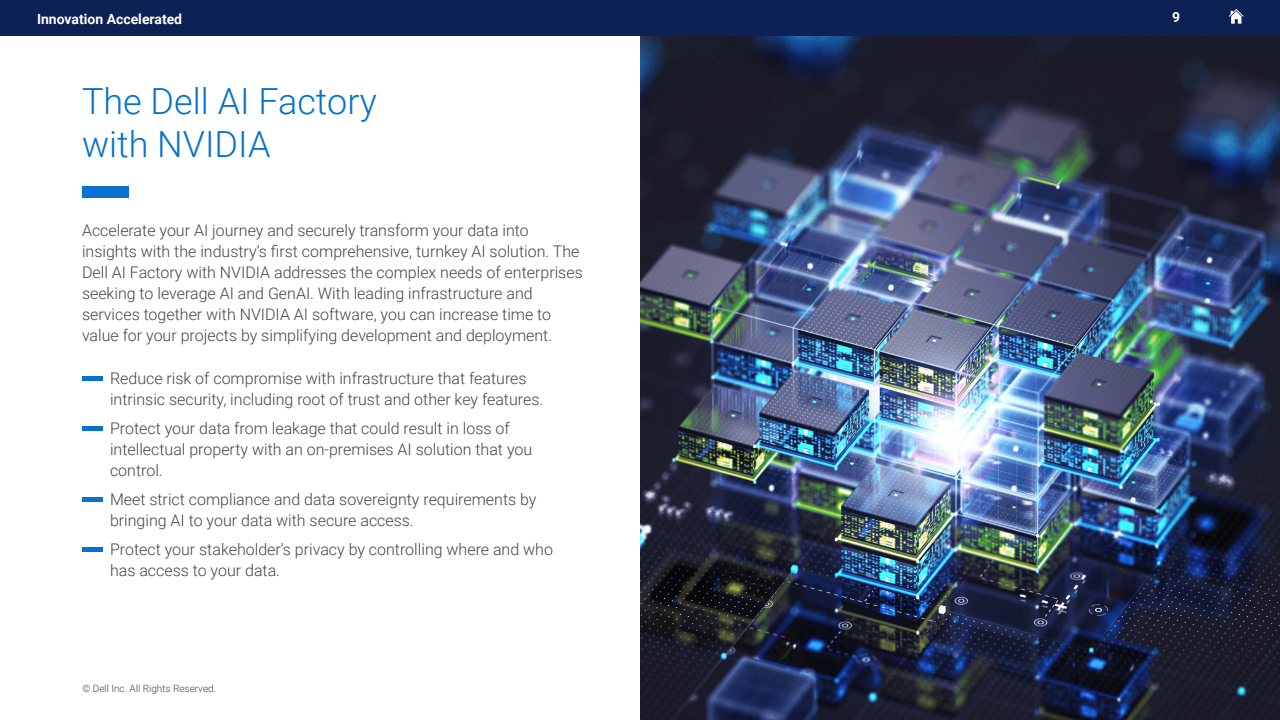
<style>
.page{position:relative;width:1280px;height:720px;background:#fff}
.page>*{position:absolute;margin:0;border:0;box-sizing:border-box;transform-origin:0 0}
.t1{font:300 36px/43.2px "Roboto";color:#0672cb}
.t2{font:300 16px/21px "Roboto";color:#444}
.t3{font:700 14px "Roboto";color:#fff}
.t4{font:300 10px "Roboto";color:#444}
</style>
<div class="page">
<div style="left:0;top:0;width:1280px;height:36px;background:#0d2155"></div>
<svg style="left:1229px;top:9px;width:15px;height:15px"></svg>
<img style="left:640px;top:36px;width:640px;height:684px">
<div style="left:82px;top:186px;width:46px;height:12px;background:#0672cb"></div>
<div style="left:82px;top:376px;width:20px;height:5px;background:#0672cb"></div>
<div style="left:82px;top:426px;width:20px;height:5px;background:#0672cb"></div>
<div style="left:82px;top:497px;width:20px;height:5px;background:#0672cb"></div>
<div style="left:82px;top:547px;width:20px;height:5px;background:#0672cb"></div>
<p class="t3" style="left:37px;top:9px;width:147px">Innovation Accelerated</p>
<p class="t3" style="left:1172px;top:7px;width:10px">9</p>
<h1 class="t1" style="left:82px;top:78px;width:296px">The Dell AI Factory with NVIDIA</h1>
<p class="t2" style="left:82px;top:219px;width:502px">Accelerate your AI journey and securely transform your data into insights with the industry’s first comprehensive, turnkey AI solution. The Dell AI Factory with NVIDIA addresses the complex needs of enterprises seeking to leverage AI and GenAI. With leading infrastructure and services together with NVIDIA AI software, you can increase time to value for your projects by simplifying development and deployment.</p>
<p class="t2" style="left:110px;top:367px;width:435px">Reduce risk of compromise with infrastructure that features intrinsic security, including root of trust and other key features.</p>
<p class="t2" style="left:110px;top:417px;width:424px">Protect your data from leakage that could result in loss of intellectual property with an on-premises AI solution that you control.</p>
<p class="t2" style="left:110px;top:488px;width:428px">Meet strict compliance and data sovereignty requirements by bringing AI to your data with secure access.</p>
<p class="t2" style="left:110px;top:538px;width:445px">Protect your stakeholder’s privacy by controlling where and who has access to your data.</p>
<p class="t4" style="left:82px;top:681px;width:135px">© Dell Inc. All Rights Reserved.</p>
</div>
